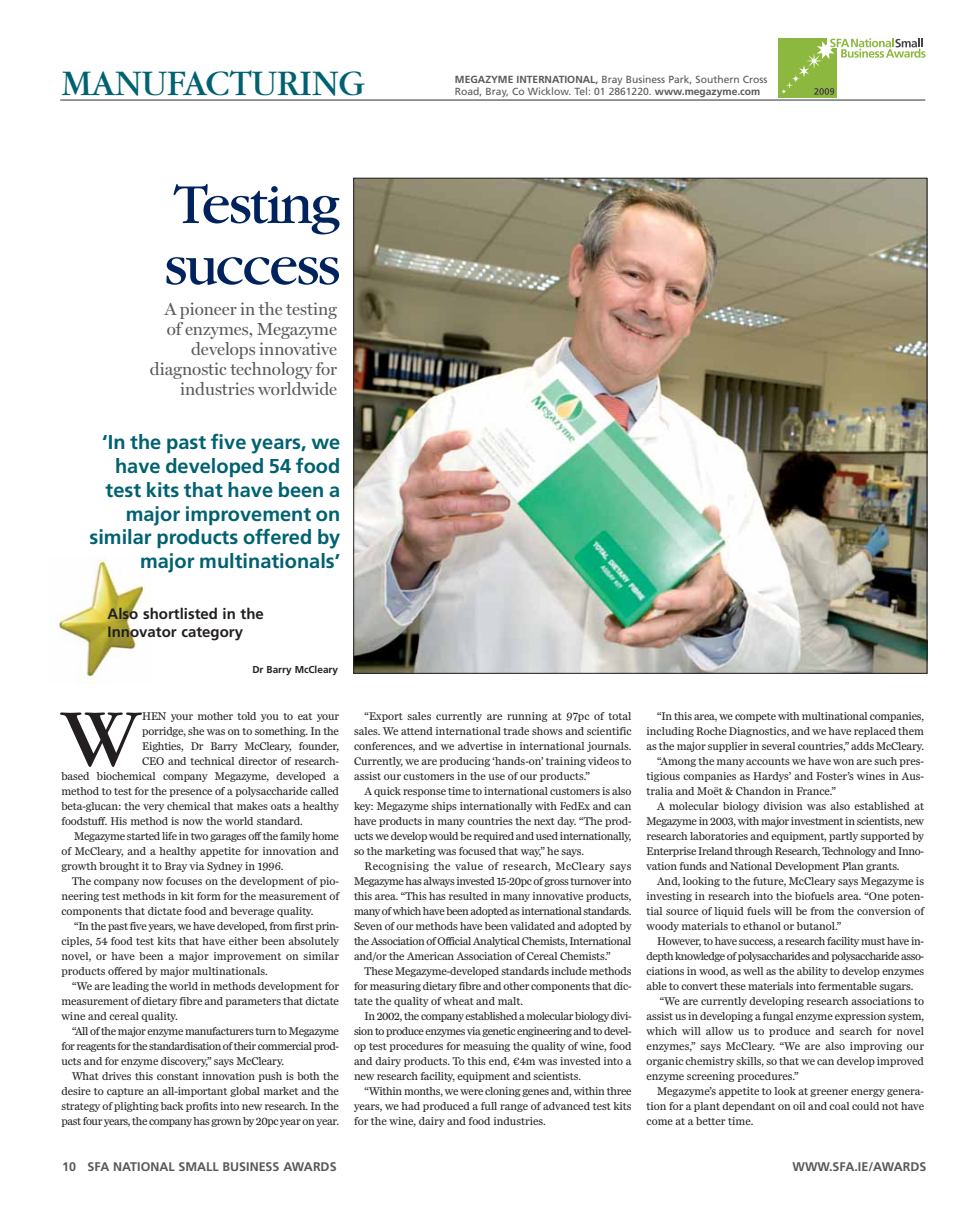
<style>
.page{position:relative;width:978px;height:1223px;background:#fff}
.page>*{position:absolute;margin:0;border:0;box-sizing:border-box;transform-origin:0 0}
.t1{font:84.75px "Garamond";color:#231f20}
.t2{font:58.75px/61.2px "Garamond";letter-spacing:-.035em;color:#00235d}
.t3{font:37.5px "Garamond";color:#006171}
.t4{font:700 20px/23.8px "Frutiger";color:#006171;text-align:right}
.t5{font:17.5px/20px "Miller Display";letter-spacing:-.005em;color:#58595b;text-align:right}
.t6{font:700 15px/18px "Frutiger";color:#231f20}
.t7{font:700 12.5px "Frutiger";color:#58595b}
.t8{font:10.25px/15px "News Miller";letter-spacing:-.01em;color:#231f20;text-align:justify}
.t9{font:10.25px "News Miller";letter-spacing:-.04em;color:#231f20}
.t10{font:10.25px/12.4px "Frutiger";color:#58595b}
.t11{font:10.25px "News Miller";letter-spacing:-.03em;color:#231f20}
.t12{font:10.25px "News Miller";letter-spacing:-.045em;color:#231f20}
.t13{font:10.25px "News Miller";letter-spacing:-.035em;color:#231f20}
.t14{font:10.25px "News Miller";letter-spacing:.01em;color:#231f20}
.t15{font:10.25px "News Miller";letter-spacing:.015em;color:#231f20}
.t16{font:700 10px "Frutiger";color:#231f20}
.s1{font-weight:700}
</style>
<div class="page">
<img style="left:59px;top:557px;width:91px;height:127px">
<div style="left:778px;top:38px;width:59px;height:59px;background:#8cb83f"></div>
<svg style="left:782px;top:38px;width:144px;height:57px"></svg>
<img style="left:356px;top:180px;width:569px;height:491px">
<hr style="left:60px;top:99px;width:865px;height:2px;background:#58595b">
<h3 class="t3" style="left:61px;top:70px;width:305px">MANUFACTURING</h3>
<p class="t10" style="left:455px;top:74px;width:314px"><span class="s1">MEGAZYME INTERNATIONAL,</span> Bray Business Park, Southern Cross<br>Road, Bray, Co Wicklow. Tel: 01 2861220. <span class="s1">www.megazyme.com</span></p>
<h2 class="t2" style="left:164px;top:179px;width:178px">Testing success</h2>
<h3 class="t5" style="left:150px;top:301px;width:189px">A pioneer in the testing of enzymes, Megazyme develops innovative diagnostic technology for industries worldwide</h3>
<h3 class="t4" style="left:90px;top:432px;width:252px">‘In the past five years, we have developed 54 food test kits that have been a major improvement on similar products offered by major multinationals’</h3>
<h3 class="t6" style="left:108px;top:606px;width:158px">Also shortlisted in the<br>Innovator category</h3>
<p class="t16" style="left:252px;top:665px;width:87px">Dr Barry McCleary</p>
<h1 class="t1" style="left:61px;top:709px;width:81px">W</h1>
<p class="t8" style="left:142px;top:709px;width:198px">HEN your mother told you to eat your</p>
<p class="t8" style="left:142px;top:724px;width:198px">porridge, she was on to something. In the</p>
<p class="t8" style="left:142px;top:739px;width:198px">Eighties, Dr Barry McCleary, founder,</p>
<p class="t8" style="left:142px;top:754px;width:198px">CEO and technical director of research-</p>
<p class="t8" style="left:61px;top:769px;width:279px">based biochemical company Megazyme, developed a</p>
<p class="t8" style="left:61px;top:784px;width:279px">method to test for the presence of a polysaccharide called</p>
<p class="t8" style="left:61px;top:799px;width:279px">beta-glucan: the very chemical that makes oats a healthy</p>
<p class="t8" style="left:61px;top:814px;width:243px">foodstuff. His method is now the world standard.</p>
<p class="t8" style="left:74px;top:829px;width:266px">Megazyme started life in two garages off the family home</p>
<p class="t8" style="left:61px;top:844px;width:279px">of McCleary, and a healthy appetite for innovation and</p>
<p class="t8" style="left:61px;top:859px;width:224px">growth brought it to Bray via Sydney in 1996.</p>
<p class="t8" style="left:72px;top:874px;width:268px">The company now focuses on the development of pio-</p>
<p class="t8" style="left:61px;top:889px;width:279px">neering test methods in kit form for the measurement of</p>
<p class="t8" style="left:61px;top:904px;width:254px">components that dictate food and beverage quality.</p>
<p class="t11" style="left:74px;top:921px;width:266px">“In the past five years, we have developed, from first prin-</p>
<p class="t8" style="left:61px;top:934px;width:279px">ciples, 54 food test kits that have either been absolutely</p>
<p class="t14" style="left:61px;top:951px;width:279px">novel, or have been a major improvement on similar</p>
<p class="t8" style="left:61px;top:964px;width:208px">products offered by major multinationals.</p>
<p class="t8" style="left:72px;top:979px;width:268px">“We are leading the world in methods development for</p>
<p class="t8" style="left:61px;top:994px;width:279px">measurement of dietary fibre and parameters that dictate</p>
<p class="t8" style="left:61px;top:1009px;width:118px">wine and cereal quality.</p>
<p class="t13" style="left:72px;top:1026px;width:268px">“All of the major enzyme manufacturers turn to Megazyme</p>
<p class="t9" style="left:61px;top:1041px;width:279px">for reagents for the standardisation of their commercial prod-</p>
<p class="t8" style="left:61px;top:1054px;width:224px">ucts and for enzyme discovery,” says McCleary.</p>
<p class="t8" style="left:72px;top:1069px;width:268px">What drives this constant innovation push is both the</p>
<p class="t8" style="left:61px;top:1084px;width:279px">desire to capture an all-important global market and the</p>
<p class="t8" style="left:61px;top:1099px;width:279px">strategy of plighting back profits into new research. In the</p>
<p class="t9" style="left:61px;top:1116px;width:279px">past four years, the company has grown by 20pc year on year.</p>
<p class="t7" style="left:62px;top:1161px;width:276px">10 SFA NATIONAL SMALL BUSINESS AWARDS</p>
<p class="t8" style="left:354px;top:709px;width:279px;text-indent:11px">“Export sales currently are running at 97pc of total sales. We attend international trade shows and scientific conferences, and we advertise in international journals.<br>Currently, we are producing ‘hands-on’ training videos to assist our customers in the use of our products.”</p>
<p class="t8" style="left:354px;top:784px;width:279px;text-indent:11px">A quick response time to international customers is also key: Megazyme ships internationally with FedEx and can have products in many countries the next day. “The prod&shy;ucts we develop would be required and used internationally, so the marketing was focused that way,” he says.</p>
<p class="t8" style="left:354px;top:859px;width:279px;text-indent:11px">Recognising the value of research, McCleary says Megazyme has always invested 15-20pc of gross turnover into this area. “This has resulted in many innovative products, many of which have been adopted as international standards.<br>Seven of our methods have been validated and adopted by the Association of Official Analytical Chemists, International and/or the American Association of Cereal Chemists.”</p>
<p class="t8" style="left:354px;top:964px;width:279px;text-indent:11px">These Megazyme-developed standards include methods for measuring dietary fibre and other components that dic&shy;tate the quality of wheat and malt.</p>
<p class="t8" style="left:354px;top:1009px;width:279px;text-indent:11px">In 2002, the company established a molecular biology divi&shy;sion to produce enzymes via genetic engineering and to devel&shy;op test procedures for measuing the quality of wine, food and dairy products. To this end, ¤4m was invested into a new research facility, equipment and scientists.</p>
<p class="t8" style="left:354px;top:1084px;width:279px;text-indent:11px">“Within months, we were cloning genes and, within three years, we had produced a full range of advanced test kits for the wine, dairy and food industries.</p>
<p class="t8" style="left:657px;top:709px;width:268px">“In this area, we compete with multinational companies,</p>
<p class="t8" style="left:647px;top:724px;width:279px">including Roche Diagnostics, and we have replaced them</p>
<p class="t8" style="left:647px;top:739px;width:279px">as the major supplier in several countries,” adds McCleary.</p>
<p class="t8" style="left:657px;top:754px;width:268px">“Among the many accounts we have won are such pres-</p>
<p class="t8" style="left:647px;top:769px;width:279px">tigious companies as Hardys’ and Foster’s wines in Aus-</p>
<p class="t8" style="left:647px;top:784px;width:191px">tralia and Moët &amp; Chandon in France.”</p>
<p class="t8" style="left:657px;top:799px;width:268px">A molecular biology division was also established at</p>
<p class="t11" style="left:647px;top:816px;width:279px">Megazyme in 2003, with major investment in scientists, new</p>
<p class="t8" style="left:647px;top:829px;width:279px">research laboratories and equipment, partly supported by</p>
<p class="t8" style="left:647px;top:844px;width:279px">Enterprise Ireland through Research, Technology and Inno-</p>
<p class="t8" style="left:647px;top:859px;width:255px">vation funds and National Development Plan grants.</p>
<p class="t8" style="left:657px;top:874px;width:268px">And, looking to the future, McCleary says Megazyme is</p>
<p class="t8" style="left:647px;top:889px;width:279px">investing in research into the biofuels area. “One poten-</p>
<p class="t8" style="left:647px;top:904px;width:279px">tial source of liquid fuels will be from the conversion of</p>
<p class="t8" style="left:647px;top:919px;width:196px">woody materials to ethanol or butanol.”</p>
<p class="t8" style="left:657px;top:934px;width:268px">However, to have success, a research facility must have in-</p>
<p class="t12" style="left:647px;top:951px;width:279px">depth knowledge of polysaccharides and polysaccharide asso-</p>
<p class="t8" style="left:647px;top:964px;width:279px">ciations in wood, as well as the ability to develop enzymes</p>
<p class="t8" style="left:647px;top:979px;width:268px">able to convert these materials into fermentable sugars.</p>
<p class="t8" style="left:660px;top:994px;width:266px">“We are currently developing research associations to</p>
<p class="t8" style="left:647px;top:1009px;width:279px">assist us in developing a fungal enzyme expression system,</p>
<p class="t15" style="left:647px;top:1026px;width:279px">which will allow us to produce and search for novel</p>
<p class="t8" style="left:647px;top:1039px;width:279px">enzymes,” says McCleary. “We are also improving our</p>
<p class="t8" style="left:647px;top:1054px;width:279px">organic chemistry skills, so that we can develop improved</p>
<p class="t8" style="left:647px;top:1069px;width:154px">enzyme screening procedures.”</p>
<p class="t8" style="left:657px;top:1084px;width:268px">Megazyme’s appetite to look at greener energy genera-</p>
<p class="t8" style="left:647px;top:1099px;width:279px">tion for a plant dependant on oil and coal could not have</p>
<p class="t8" style="left:647px;top:1114px;width:108px">come at a better time.</p>
<p class="t7" style="left:793px;top:1161px;width:135px">WWW.SFA.IE/AWARDS</p>
</div>
